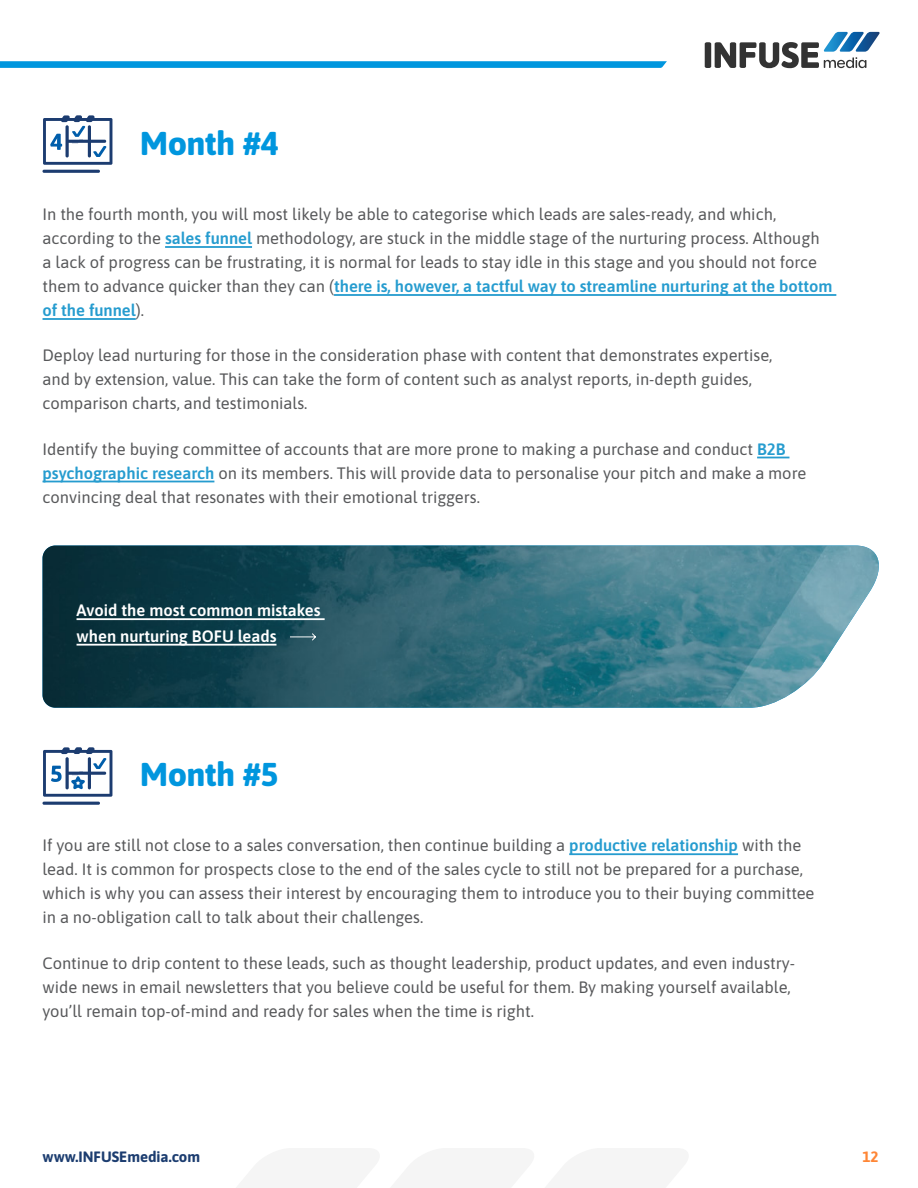
<style>
.page{position:relative;width:918px;height:1188px;background:#fff}
.page>*{position:absolute;margin:0;border:0;box-sizing:border-box;transform-origin:0 0}
.t1{font:33px "Asap";color:#0096de}
.t2{font:16.5px/24px "Asap";color:#57585a}
.t3{font:16.5px/25.5px "Asap";color:#fff}
.t4{font:15px "Asap";color:#1c3d70}
.t5{font:15px "Asap";color:#fe8636}
.s1{color:#269ccf}
</style>
<div class="page">
<hr style="left:165px;top:246px;width:87px;height:2px;background:#269ccf">
<hr style="left:334px;top:294px;width:502px;height:2px;background:#269ccf">
<hr style="left:43px;top:318px;width:93px;height:2px;background:#269ccf">
<hr style="left:757px;top:457px;width:32px;height:1px;background:#269ccf">
<hr style="left:43px;top:481px;width:171px;height:1px;background:#269ccf">
<svg style="left:43px;top:115px;width:69px;height:58px"></svg>
<hr style="left:569px;top:853px;width:169px;height:2px;background:#269ccf">
<svg style="left:43px;top:747px;width:69px;height:58px"></svg>
<img style="left:43px;top:546px;width:836px;height:162px">
<hr style="left:77px;top:618px;width:248px;height:2px;background:#fff">
<hr style="left:77px;top:644px;width:199px;height:2px;background:#fff">
<svg style="left:290px;top:633px;width:26px;height:7px"></svg>
<svg style="left:705px;top:32px;width:175px;height:36px"></svg>
<svg style="left:0;top:61px;width:667px;height:7px"></svg>
<p class="t1" style="left:140px;top:121px;width:140px">Month #4</p>
<p class="t2" style="left:43px;top:201px;width:791px">In the fourth month, you will most likely be able to categorise which leads are sales-ready, and which, according to the <span class="s1">sales funnel</span> methodology, are stuck in the middle stage of the nurturing process. Although a lack of progress can be frustrating, it is normal for leads to stay idle in this stage and you should not force them to advance quicker than they can (<span class="s1">there is, however, a tactful way to streamline nurturing at the bottom of the funnel</span>).</p>
<p class="t2" style="left:43px;top:343px;width:731px">Deploy lead nurturing for those in the consideration phase with content that demonstrates expertise, and by extension, value. This can take the form of content such as analyst reports, in-depth guides, comparison charts, and testimonials.</p>
<p class="t2" style="left:43px;top:436px;width:765px">Identify the buying committee of accounts that are more prone to making a purchase and conduct <span class="s1">B2B psychographic research</span> on its members. This will provide data to personalise your pitch and make a more convincing deal that resonates with their emotional triggers.</p>
<p class="t3" style="left:77px;top:597px;width:246px">Avoid the most common mistakes when nurturing BOFU leads</p>
<p class="t1" style="left:140px;top:752px;width:140px">Month #5</p>
<p class="t2" style="left:43px;top:833px;width:773px">If you are still not close to a sales conversation, then continue building a <span class="s1">productive relationship</span> with the lead. It is common for prospects close to the end of the sales cycle to still not be prepared for a purchase, which is why you can assess their interest by encouraging them to introduce you to their buying committee in a no-obligation call to talk about their challenges.</p>
<p class="t2" style="left:43px;top:950px;width:754px">Continue to drip content to these leads, such as thought leadership, product updates, and even industry&shy;wide news in email newsletters that you believe could be useful for them. By making yourself available, you’ll remain top-of-mind and ready for sales when the time is right.</p>
<p class="t4" style="left:43px;top:1146px;width:159px">www.INFUSEmedia.com</p>
<p class="t5" style="left:863px;top:1146px;width:18px">12</p>
</div>
